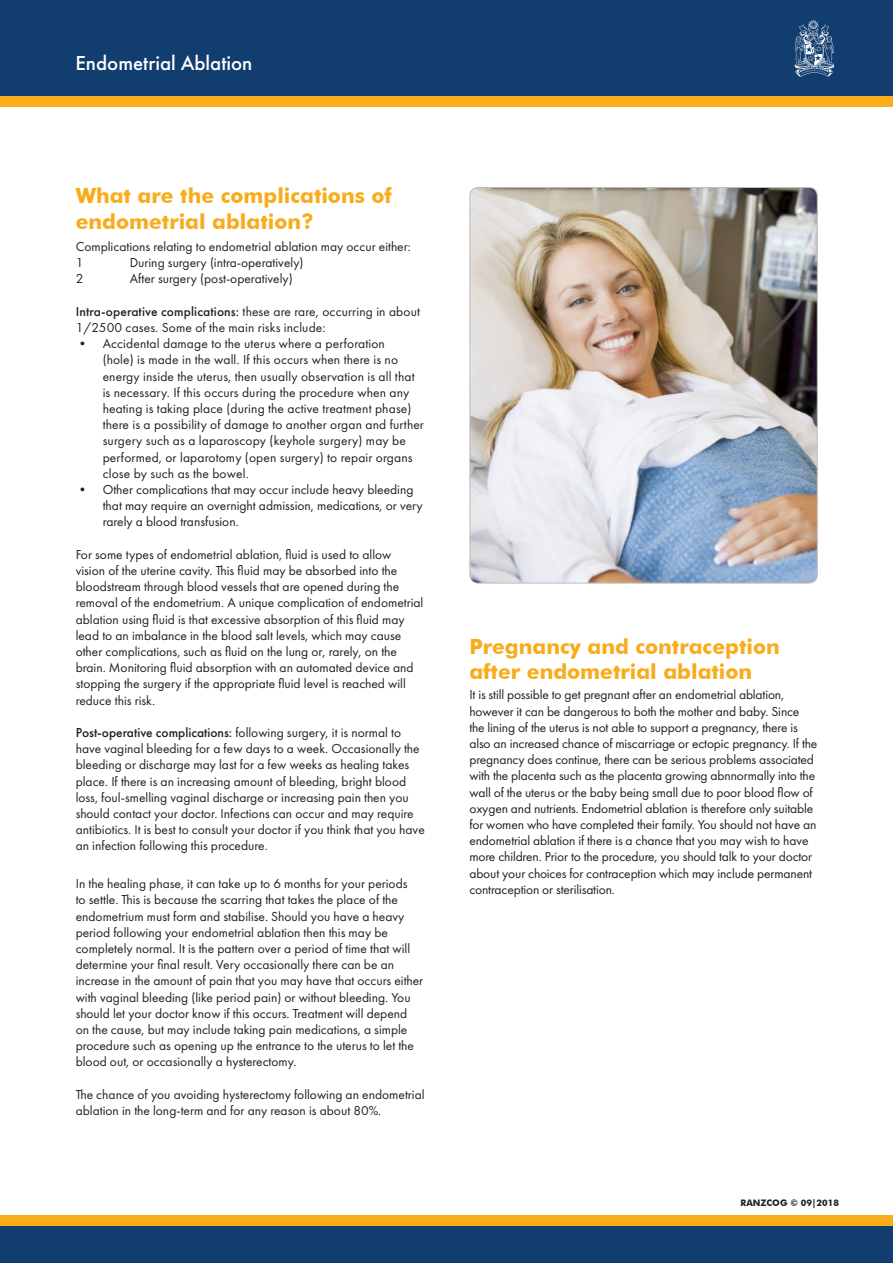
<style>
.page{position:relative;width:893px;height:1263px;background:#fff}
.page>*{position:absolute;margin:0;border:0;box-sizing:border-box;transform-origin:0 0}
.t1{font:700 21px/25.2px "Futura BT";color:#f8ac1c}
.t2{font:500 21px "Futura PT";color:#fff}
.t3{font:13.5px/16.2px "Futura PT";color:#231f20}
.t4{font:700 9px "Futura BT";color:#231f20}
.s1{font-weight:500}
</style>
<div class="page">
<div style="left:0;top:0;width:893px;height:97px;background:#113d6f"></div>
<div style="left:0;top:97px;width:893px;height:10px;background:#faad19"></div>
<svg style="left:795px;top:20px;width:39px;height:57px"></svg>
<div style="left:0;top:1226px;width:893px;height:37px;background:#113d6f"></div>
<div style="left:0;top:1215px;width:893px;height:11px;background:#faad19"></div>
<img style="left:471px;top:188px;width:346px;height:394px">
<div style="left:469px;top:187px;width:349px;height:397px;border:1px solid #bcbdc0;border-radius:8px"></div>
<h1 class="t2" style="left:75px;top:54px;width:178px">Endometrial Ablation</h1>
<h1 class="t1" style="left:76px;top:185px;width:318px">What are the complications of endometrial ablation?</h1>
<p class="t3" style="left:76px;top:239px;width:337px">Complications relating to endometrial ablation may occur either:<br>1</p>
<p class="t3" style="left:130px;top:255px;width:175px">During surgery (intra-operatively)</p>
<p class="t3" style="left:76px;top:272px;width:9px">2</p>
<p class="t3" style="left:130px;top:272px;width:164px">After surgery (post-operatively)</p>
<p class="t3" style="left:76px;top:304px;width:346px"><span class="s1">Intra-operative complications:</span> these are rare, occurring in about<br>1/2500 cases. Some of the main risks include:</p>
<p class="t3" style="left:103px;top:336px;width:323px;text-indent:-27px">• Accidental damage to the uterus where a perforation<br>(hole) is made in the wall. If this occurs when there is no energy inside the uterus, then usually observation is all that is necessary. If this occurs during the procedure when any heating is taking place (during the active treatment phase) there is a possibility of damage to another organ and further surgery such as a laparoscopy (keyhole surgery) may be performed, or laparotomy (open surgery) to repair organs close by such as the bowel.</p>
<p class="t3" style="left:103px;top:482px;width:322px;text-indent:-27px">• Other complications that may occur include heavy bleeding that may require an overnight admission, medications, or very rarely a blood transfusion.</p>
<p class="t3" style="left:76px;top:547px;width:349px">For some types of endometrial ablation, fluid is used to allow vision of the uterine cavity. This fluid may be absorbed into the bloodstream through blood vessels that are opened during the removal of the endometrium. A unique complication of endometrial ablation using fluid is that excessive absorption of this fluid may lead to an imbalance in the blood salt levels, which may cause other complications, such as fluid on the lung or, rarely, on the brain. Monitoring fluid absorption with an automated device and stopping the surgery if the appropriate fluid level is reached will reduce this risk.</p>
<p class="t3" style="left:76px;top:725px;width:351px"><span class="s1">Post-operative complications:</span> following surgery, it is normal to have vaginal bleeding for a few days to a week. Occasionally the bleeding or discharge may last for a few weeks as healing takes place. If there is an increasing amount of bleeding, bright blood loss, foul-smelling vaginal discharge or increasing pain then you should contact your doctor. Infections can occur and may require antibiotics. It is best to consult your doctor if you think that you have an infection following this procedure.</p>
<p class="t3" style="left:76px;top:876px;width:349px">In the healing phase, it can take up to 6 months for your periods<br>to settle. This is because the scarring that takes the place of the endometrium must form and stabilise. Should you have a heavy period following your endometrial ablation then this may be completely normal. It is the pattern over a period of time that will determine your final result. Very occasionally there can be an increase in the amount of pain that you may have that occurs either with vaginal bleeding (like period pain) or without bleeding. You should let your doctor know if this occurs. Treatment will depend on the cause, but may include taking pain medications, a simple procedure such as opening up the entrance to the uterus to let the blood out, or occasionally a hysterectomy.</p>
<p class="t3" style="left:76px;top:1087px;width:350px">The chance of you avoiding hysterectomy following an endometrial ablation in the long-term and for any reason is about 80%.</p>
<h1 class="t1" style="left:469px;top:635px;width:312px">Pregnancy and contraception after endometrial ablation</h1>
<p class="t3" style="left:469px;top:688px;width:349px">It is still possible to get pregnant after an endometrial ablation, however it can be dangerous to both the mother and baby. Since the lining of the uterus is not able to support a pregnancy, there is also an increased chance of miscarriage or ectopic pregnancy. If the pregnancy does continue, there can be serious problems associated with the placenta such as the placenta growing abnnormally into the wall of the uterus or the baby being small due to poor blood flow of oxygen and nutrients. Endometrial ablation is therefore only suitable for women who have completed their family. You should not have an endometrial ablation if there is a chance that you may wish to have more children. Prior to the procedure, you should talk to your doctor about your choices for contraception which may include permanent contraception or sterilisation.</p>
<p class="t4" style="left:741px;top:1199px;width:100px">RANZCOG © 09|2018</p>
</div>
